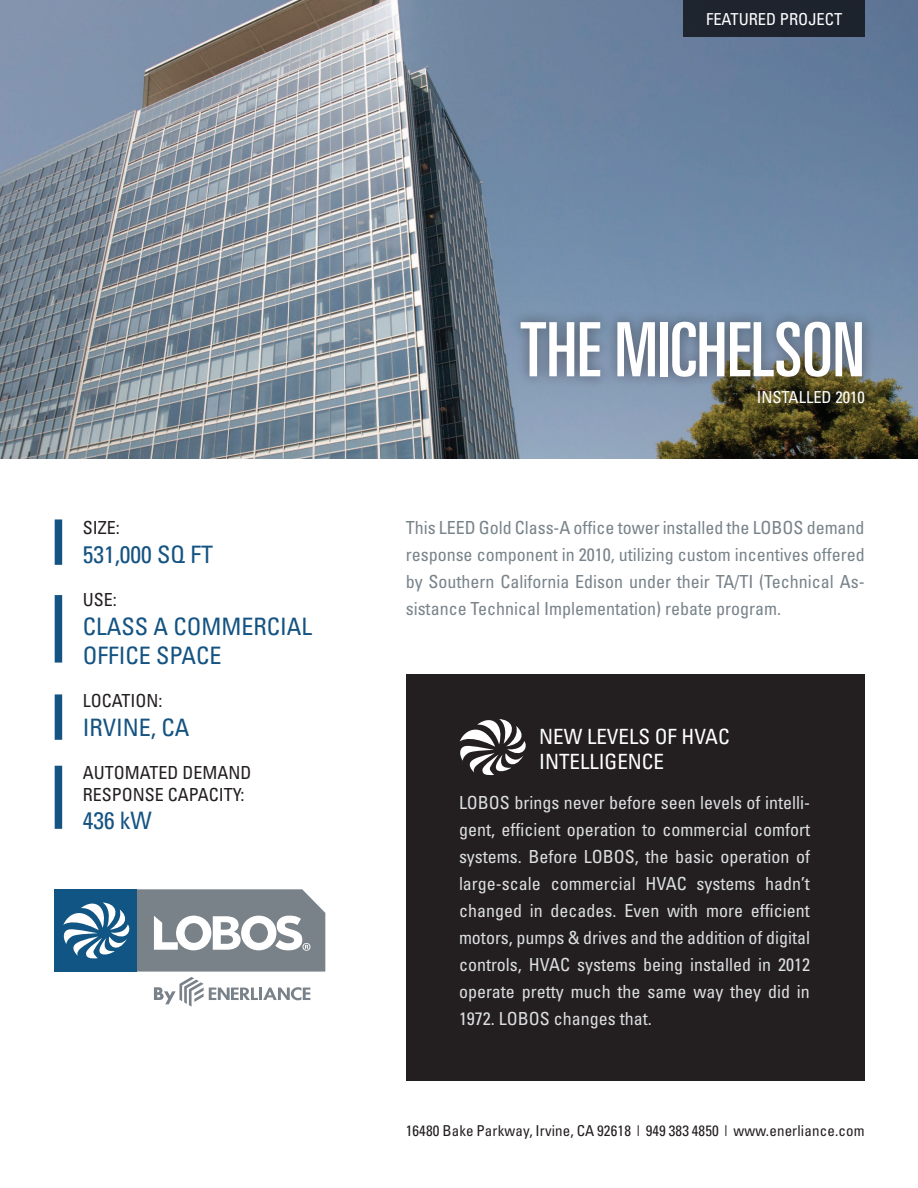
<style>
.page{position:relative;width:918px;height:1188px;background:#fff}
.page>*{position:absolute;margin:0;border:0;box-sizing:border-box;transform-origin:0 0}
.t1{font:ultra-condensed 75px "Univers";color:#fff}
.t2{font:condensed 24px/28.8px "Univers";color:#145382}
.t3{font:condensed 21px "Univers";color:#fff}
.t4{font:condensed 18px/27px "Univers";color:#dcdee0;text-align:justify}
.t5{font:condensed 18px/27px "Univers";color:#78838a;text-align:justify}
.t6{font:condensed 18px/21.6px "Univers";color:#231f20}
.t7{font:condensed 16.5px "Univers";color:#fff}
.t8{font:condensed 15px "Univers";letter-spacing:.01em;color:#231f20}
</style>
<div class="page">
<img style="left:0;top:0;width:918px;height:459px">
<div style="left:508px;top:309px;width:366px;height:80px;background:#231f20;opacity:.5"></div>
<div style="left:55px;top:519px;width:7px;height:46px;background:#145382"></div>
<div style="left:55px;top:595px;width:7px;height:68px;background:#145382"></div>
<div style="left:55px;top:694px;width:7px;height:46px;background:#145382"></div>
<div style="left:55px;top:766px;width:7px;height:63px;background:#145382"></div>
<div style="left:406px;top:674px;width:459px;height:406px;background:#231f20"></div>
<svg style="left:459px;top:719px;width:67px;height:57px"></svg>
<div style="left:684px;top:0;width:181px;height:37px;background:#1e232e"></div>
<div style="left:55px;top:889px;width:82px;height:83px;background:#105583"></div>
<svg style="left:63px;top:889px;width:262px;height:118px"></svg>
<p class="t7" style="left:706px;top:8px;width:10px">featured</p>
<p class="t7" style="left:780px;top:8px;width:46px">project</p>
<p class="t6" style="left:83px;top:516px;width:39px">SIZE:</p>
<h2 class="t2" style="left:83px;top:539px;width:132px">531,000 SQ FT</h2>
<p class="t6" style="left:83px;top:588px;width:36px">USE:</p>
<h2 class="t2" style="left:83px;top:611px;width:231px">CLASS A COMMERCIAL<br>OFFICE SPACE</h2>
<p class="t6" style="left:83px;top:689px;width:81px">LOCATION:</p>
<h2 class="t2" style="left:83px;top:712px;width:108px">IRVINE, CA</h2>
<p class="t6" style="left:83px;top:761px;width:170px">AUTOMATED DEMAND<br>RESPONSE CAPACITY:</p>
<h2 class="t2" style="left:83px;top:806px;width:71px">436 kW</h2>
<h1 class="t1" style="left:520px;top:307px;width:346px">The MICHELSON</h1>
<p class="t7" style="left:757px;top:387px;width:109px">INSTALLED 2010</p>
<p class="t5" style="left:406px;top:514px;width:461px">This LEED Gold Class-A office tower installed the LOBOS demand response component in 2010, utilizing custom incentives offered by Southern California Edison under their TA/TI (Technical As&shy;sistance Technical Implementation) rebate program.</p>
<p class="t3" style="left:539px;top:723px;width:69px">New Levels</p>
<p class="t3" style="left:655px;top:723px;width:77px">of HVAC</p>
<p class="t3" style="left:539px;top:748px;width:18px">Intelligence</p>
<p class="t4" style="left:459px;top:789px;width:353px">LOBOS brings never before seen levels of intelli&shy;gent, efficient operation to commercial comfort systems. Before LOBOS, the basic operation of large-scale commercial HVAC systems hadn’t changed in decades. Even with more efficient motors, pumps &amp; drives and the addition of digital controls, HVAC systems being installed in 2012 operate pretty much the same way they did in 1972. LOBOS changes that.</p>
<p class="t8" style="left:406px;top:1121px;width:460px">16480 Bake Parkway, Irvine, CA 92618 | 949 383 4850 | www.enerliance.com</p>
</div>
